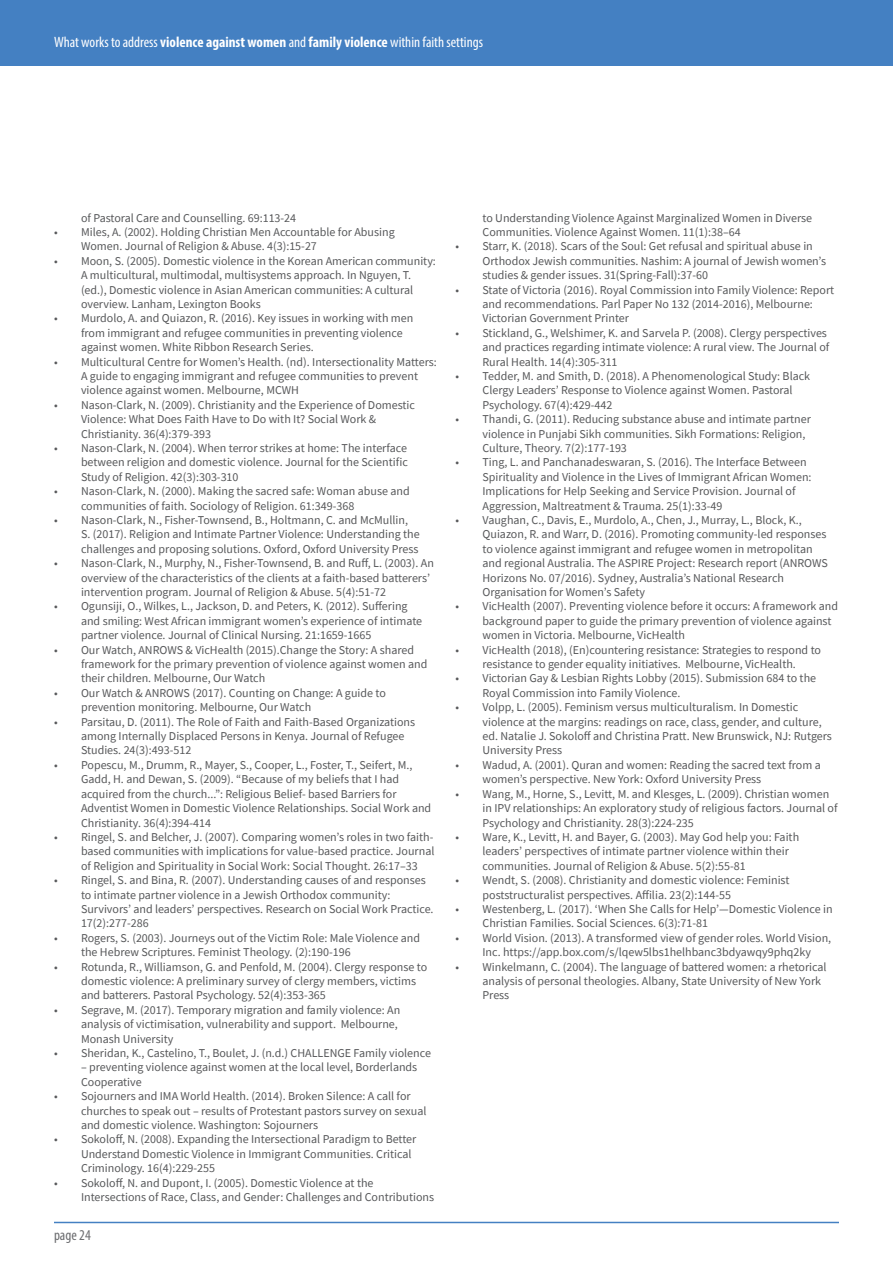
<style>
.page{position:relative;width:893px;height:1263px;background:#fff}
.page>*{position:absolute;margin:0;border:0;box-sizing:border-box;transform-origin:0 0}
.t1{font:condensed 15px "Myriad Pro";color:#fff}
.t2{font:condensed 15px "Myriad Pro";color:#6c6d70}
.t3{font:12px/14.4px "Source Sans Pro";color:#57585a}
.s1{font-weight:700}
</style>
<div class="page">
<div style="left:0;top:0;width:893px;height:66px;background:#4480c2"></div>
<hr style="left:54px;top:1222px;width:785px;height:1px;background:#4480c2">
<p class="t1" style="left:54px;top:33px;width:431px">What works to address <span class="s1">violence against women</span> and <span class="s1">family violence</span> within faith settings</p>
<p class="t3" style="left:81px;top:210px;width:217px">of Pastoral Care and Counselling. 69:113-24</p>
<p class="t3" style="left:81px;top:225px;width:315px;text-indent:-27px">• Miles, A. (2002). Holding Christian Men Accountable for Abusing<br>Women. Journal of Religion &amp; Abuse. 4(3):15-27</p>
<p class="t3" style="left:81px;top:254px;width:356px;text-indent:-27px">• Moon, S. (2005). Domestic violence in the Korean American community:<br>A multicultural, multimodal, multisystems approach. In Nguyen, T. (ed.), Domestic violence in Asian American communities: A cultural overview. Lanham, Lexington Books</p>
<p class="t3" style="left:81px;top:311px;width:334px;text-indent:-27px">• Murdolo, A. and Quiazon, R. (2016). Key issues in working with men from immigrant and refugee communities in preventing violence against women. White Ribbon Research Series.</p>
<p class="t3" style="left:81px;top:354px;width:357px;text-indent:-27px">• Multicultural Centre for Women’s Health. (nd). Intersectionality Matters:<br>A guide to engaging immigrant and refugee communities to prevent violence against women. Melbourne, MCWH</p>
<p class="t3" style="left:81px;top:398px;width:336px;text-indent:-27px">• Nason-Clark, N. (2009). Christianity and the Experience of Domestic<br>Violence: What Does Faith Have to Do with It? Social Work &amp;<br>Christianity. 36(4):379-393</p>
<p class="t3" style="left:81px;top:441px;width:328px;text-align:justify;text-indent:-27px">• Nason-Clark, N. (2004). When terror strikes at home: The interface between religion and domestic violence. Journal for the Scientific Study of Religion. 42(3):303-310</p>
<p class="t3" style="left:81px;top:484px;width:330px;text-indent:-27px">• Nason-Clark, N. (2000). Making the sacred safe: Woman abuse and communities of faith. Sociology of Religion. 61:349-368</p>
<p class="t3" style="left:81px;top:513px;width:340px;text-indent:-27px">• Nason-Clark, N., Fisher-Townsend, B., Holtmann, C. and McMullin,<br>S. (2017). Religion and Intimate Partner Violence: Understanding the challenges and proposing solutions. Oxford, Oxford University Press</p>
<p class="t3" style="left:81px;top:556px;width:355px;text-indent:-27px">• Nason-Clark, N., Murphy, N., Fisher-Townsend, B. and Ruff, L. (2003). An overview of the characteristics of the clients at a faith-based batterers’ intervention program. Journal of Religion &amp; Abuse. 5(4):51-72</p>
<p class="t3" style="left:81px;top:599px;width:343px;text-indent:-27px">• Ogunsiji, O., Wilkes, L., Jackson, D. and Peters, K. (2012). Suffering and smiling: West African immigrant women’s experience of intimate partner violence. Journal of Clinical Nursing. 21:1659-1665</p>
<p class="t3" style="left:81px;top:642px;width:348px;text-indent:-27px">• Our Watch, ANROWS &amp; VicHealth (2015).Change the Story: A shared framework for the primary prevention of violence against women and their children. Melbourne, Our Watch</p>
<p class="t3" style="left:81px;top:686px;width:306px;text-indent:-27px">• Our Watch &amp; ANROWS (2017). Counting on Change: A guide to prevention monitoring. Melbourne, Our Watch</p>
<p class="t3" style="left:81px;top:714px;width:336px;text-indent:-27px">• Parsitau, D. (2011). The Role of Faith and Faith-Based Organizations among Internally Displaced Persons in Kenya. Journal of Refugee<br>Studies. 24(3):493-512</p>
<p class="t3" style="left:81px;top:758px;width:352px;text-indent:-27px">• Popescu, M., Drumm, R., Mayer, S., Cooper, L., Foster, T., Seifert, M., Gadd, H. and Dewan, S. (2009). “Because of my beliefs that I had acquired from the church...”: Religious Belief- based Barriers for Adventist Women in Domestic Violence Relationships. Social Work and Christianity. 36(4):394-414</p>
<p class="t3" style="left:81px;top:830px;width:355px;text-align:justify;text-indent:-27px">• Ringel, S. and Belcher, J. (2007). Comparing women’s roles in two faith&shy;based communities with implications for value-based practice. Journal of Religion and Spirituality in Social Work: Social Thought. 26:17–33</p>
<p class="t3" style="left:81px;top:873px;width:354px;text-indent:-27px">• Ringel, S. and Bina, R. (2007). Understanding causes of and responses to intimate partner violence in a Jewish Orthodox community:<br>Survivors’ and leaders’ perspectives. Research on Social Work Practice.<br>17(2):277-286</p>
<p class="t3" style="left:81px;top:930px;width:340px;text-indent:-27px">• Rogers, S. (2003). Journeys out of the Victim Role: Male Violence and the Hebrew Scriptures. Feminist Theology. (2):190-196</p>
<p class="t3" style="left:81px;top:959px;width:348px;text-indent:-27px">• Rotunda, R., Williamson, G. and Penfold, M. (2004). Clergy response to domestic violence: A preliminary survey of clergy members, victims and batterers. Pastoral Psychology. 52(4):353-365</p>
<p class="t3" style="left:81px;top:1002px;width:321px;text-indent:-27px">• Segrave, M. (2017). Temporary migration and family violence: An analysis of victimisation, vulnerability and support. Melbourne,<br>Monash University</p>
<p class="t3" style="left:54px;top:1046px;width:378px">• Sheridan, K., Castelino, T., Boulet, J. (n.d.) CHALLENGE Family violence</p>
<p class="t3" style="left:81px;top:1060px;width:338px">– preventing violence against women at the local level, Borderlands<br>Cooperative</p>
<p class="t3" style="left:81px;top:1089px;width:347px;text-indent:-27px">• Sojourners and IMA World Health. (2014). Broken Silence: A call for churches to speak out – results of Protestant pastors survey on sexual and domestic violence. Washington: Sojourners</p>
<p class="t3" style="left:81px;top:1132px;width:337px;text-indent:-27px">• Sokoloff, N. (2008). Expanding the Intersectional Paradigm to Better<br>Understand Domestic Violence in Immigrant Communities. Critical<br>Criminology. 16(4):229-255</p>
<p class="t3" style="left:81px;top:1175px;width:355px;text-indent:-27px">• Sokoloff, N. and Dupont, I. (2005). Domestic Violence at the<br>Intersections of Race, Class, and Gender: Challenges and Contributions</p>
<p class="t2" style="left:54px;top:1226px;width:38px">page 24</p>
<p class="t3" style="left:482px;top:210px;width:331px">to Understanding Violence Against Marginalized Women in Diverse<br>Communities. Violence Against Women. 11(1):38–64</p>
<p class="t3" style="left:482px;top:239px;width:345px;text-indent:-27px">• Starr, K. (2018). Scars of the Soul: Get refusal and spiritual abuse in<br>Orthodox Jewish communities. Nashim: A journal of Jewish women’s studies &amp; gender issues. 31(Spring-Fall):37-60</p>
<p class="t3" style="left:482px;top:282px;width:353px;text-indent:-27px">• State of Victoria (2016). Royal Commission into Family Violence: Report and recommendations. Parl Paper No 132 (2014-2016), Melbourne:<br>Victorian Government Printer</p>
<p class="t3" style="left:482px;top:326px;width:348px;text-indent:-27px">• Stickland, G., Welshimer, K. and Sarvela P. (2008). Clergy perspectives and practices regarding intimate violence: A rural view. The Journal of<br>Rural Health. 14(4):305-311</p>
<p class="t3" style="left:482px;top:369px;width:329px;text-indent:-27px">• Tedder, M. and Smith, D. (2018). A Phenomenological Study: Black<br>Clergy Leaders’ Response to Violence against Women. Pastoral<br>Psychology. 67(4):429-442</p>
<p class="t3" style="left:482px;top:412px;width:330px;text-indent:-27px">• Thandi, G. (2011). Reducing substance abuse and intimate partner violence in Punjabi Sikh communities. Sikh Formations: Religion,<br>Culture, Theory. 7(2):177-193</p>
<p class="t3" style="left:482px;top:455px;width:331px;text-indent:-27px">• Ting, L. and Panchanadeswaran, S. (2016). The Interface Between Spirituality and Violence in the Lives of Immigrant African Women:<br>Implications for Help Seeking and Service Provision. Journal of Aggression, Maltreatment &amp; Trauma. 25(1):33-49</p>
<p class="t3" style="left:482px;top:513px;width:347px;text-indent:-27px">• Vaughan, C., Davis, E., Murdolo, A., Chen, J., Murray, L., Block, K., Quiazon, R. and Warr, D. (2016). Promoting community-led responses to violence against immigrant and refugee women in metropolitan and regional Australia. The ASPIRE Project: Research report (ANROWS Horizons No. 07/2016). Sydney, Australia’s National Research Organisation for Women’s Safety</p>
<p class="t3" style="left:482px;top:599px;width:357px;text-indent:-27px">• VicHealth (2007). Preventing violence before it occurs: A framework and background paper to guide the primary prevention of violence against women in Victoria. Melbourne, VicHealth</p>
<p class="t3" style="left:455px;top:642px;width:367px;text-align:center">• VicHealth (2018), (En)countering resistance: Strategies to respond to resistance to gender equality initiatives. Melbourne, VicHealth.</p>
<p class="t3" style="left:482px;top:671px;width:335px;text-indent:-27px">• Victorian Gay &amp; Lesbian Rights Lobby (2015). Submission 684 to the<br>Royal Commission into Family Violence.</p>
<p class="t3" style="left:482px;top:700px;width:351px;text-indent:-27px">• Volpp, L. (2005). Feminism versus multiculturalism. In Domestic violence at the margins: readings on race, class, gender, and culture, ed. Natalie J. Sokoloff and Christina Pratt. New Brunswick, NJ: Rutgers University Press</p>
<p class="t3" style="left:482px;top:758px;width:340px;text-indent:-27px">• Wadud, A. (2001). Quran and women: Reading the sacred text from a women’s perspective. New York: Oxford University Press</p>
<p class="t3" style="left:482px;top:786px;width:357px;text-indent:-27px">• Wang, M., Horne, S., Levitt, M. and Klesges, L. (2009). Christian women in IPV relationships: An exploratory study of religious factors. Journal of<br>Psychology and Christianity. 28(3):224-235</p>
<p class="t3" style="left:482px;top:830px;width:318px;text-indent:-27px">• Ware, K., Levitt, H. and Bayer, G. (2003). May God help you: Faith leaders’ perspectives of intimate partner violence within their communities. Journal of Religion &amp; Abuse. 5(2):55-81</p>
<p class="t3" style="left:482px;top:873px;width:308px;text-indent:-27px">• Wendt, S. (2008). Christianity and domestic violence: Feminist poststructuralist perspectives. Affilia. 23(2):144-55</p>
<p class="t3" style="left:482px;top:902px;width:352px;text-indent:-27px">• Westenberg, L. (2017). ‘When She Calls for Help’—Domestic Violence in<br>Christian Families. Social Sciences. 6(3):71-81</p>
<p class="t3" style="left:455px;top:930px;width:377px;text-align:center">• World Vision. (2013). A transformed view of gender roles. World Vision,<br>Inc. https://app.box.com/s/lqew5lbs1helhbanc3bdyawqy9phq2ky</p>
<p class="t3" style="left:482px;top:959px;width:346px;text-indent:-27px">• Winkelmann, C. (2004). The language of battered women: a rhetorical analysis of personal theologies. Albany, State University of New York<br>Press</p>
</div>
